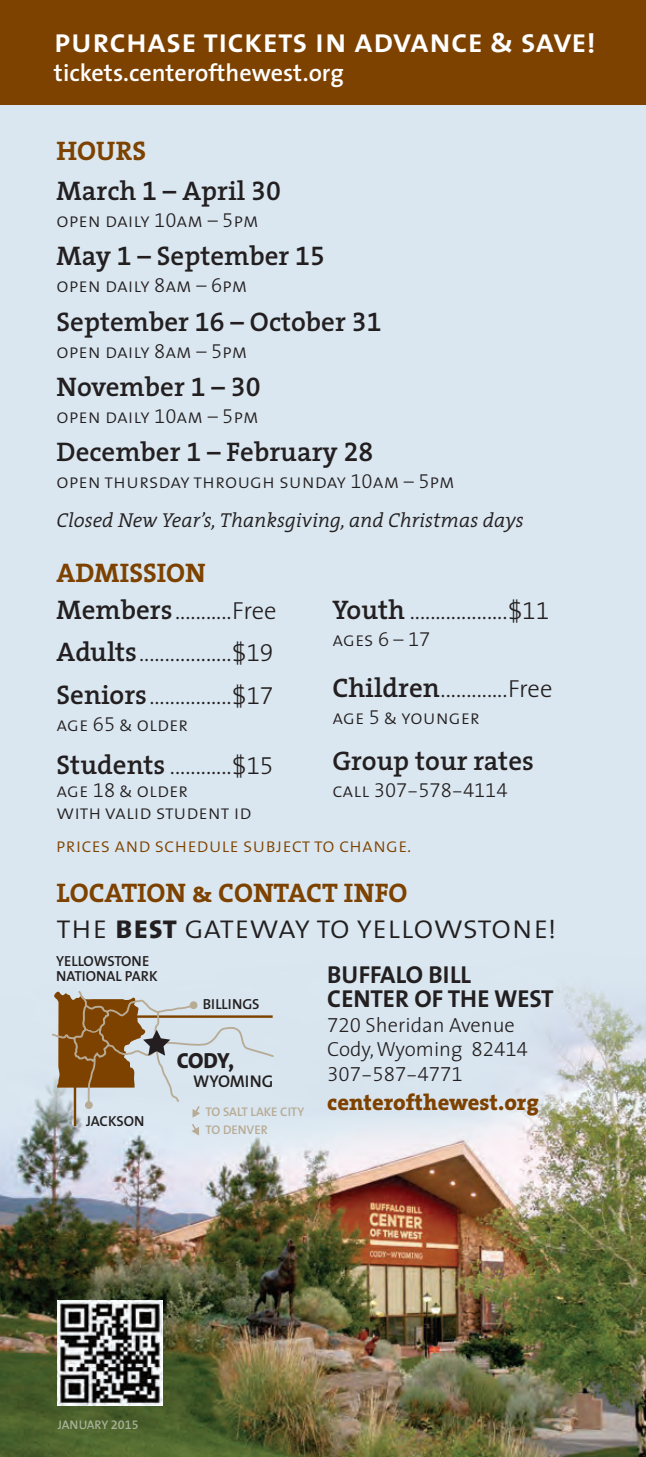
<style>
.page{position:relative;width:646px;height:1457px;background:#fff}
.page>*{position:absolute;margin:0;border:0;box-sizing:border-box;transform-origin:0 0}
.t1{font:33.75px "The Sans Semi Bold Caps";color:#fff}
.t2{font:33.52px "The Sans Light Caps";color:#231f20}
.t3{font:600 27px "The Serif";color:#231f20}
.t4{font:27px "The Serif Bold Caps";color:#7e4200}
.t5{font:300 24.75px "The Sans";letter-spacing:-.015em;color:#231f20}
.t6{font:700 24.53px "The Sans";color:#231f20}
.t7{font:600 24.3px "The Sans";color:#fff}
.t8{font:800 22.5px "The Serif";color:#7e4200}
.t9{font:800 21.82px "The Sans";color:#231f20}
.t10{font:300 20.47px/24.5px "The Sans";color:#231f20}
.t11{font:20.25px/22.5px "The Sans Light Caps";color:#231f20}
.t12{font:italic 300 20.25px "The Serif";color:#231f20}
.t13{font:20.25px "The Sans Light Caps";color:#7e4200}
.t14{font:20.25px "The Sans Light Expert";color:#231f20}
.t15{font:600 17.1px "The Sans";color:#231f20}
.t16{font:600 14.62px/14.6px "The Sans";color:#231f20}
.t17{font:600 12.6px "The Sans";color:#b8ab95}
.t18{font:600 12.6px "The Sans";letter-spacing:-.01em;color:#fff}
.s1{font-family:"The Serif Semi Bold Expert";font-weight:400}
.s2{font-family:"The Sans Light Expert"}
.s3{font-family:"The Serif";font-weight:600;font-size:27px}
.s4{font-family:"The Sans Light Expert";font-weight:400}
.s5{font-family:"The Sans Light Caps"}
.s6{font-family:"The Sans Bold Caps"}
.s7{font-family:"The Sans Semi Bold Expert";font-weight:400}
</style>
<div class="page">
<div style="left:0;top:0;width:646px;height:1456px;background:#dae7f0"></div>
<img style="left:0;top:987px;width:646px;height:469px">
<svg style="left:50px;top:988px;width:225px;height:148px"></svg>
<div style="left:0;top:0;width:646px;height:105px;background:#7e4200"></div>
<img style="left:57px;top:1299px;width:106px;height:106px">
<p class="t1" style="left:54px;top:12px;width:543px">purchase tickets in advance &amp; save!</p>
<p class="t7" style="left:54px;top:52px;width:291px">tickets.centerofthewest.org</p>
<p class="t4" style="left:57px;top:129px;width:91px">HOURS</p>
<p class="t3" style="left:57px;top:168px;width:226px">March <span class="s1">1</span> – April <span class="s1">30</span></p>
<p class="t11" style="left:57px;top:208px;width:204px">open daily <span class="s2">10</span>am – <span class="s2">5</span>pm</p>
<p class="t3" style="left:57px;top:234px;width:270px">May <span class="s1">1</span> – September <span class="s1">15</span></p>
<p class="t11" style="left:57px;top:274px;width:192px">open daily <span class="s2">8</span>am – <span class="s2">6</span>pm</p>
<p class="t3" style="left:57px;top:299px;width:326px">September <span class="s1">16</span> – October <span class="s1">31</span></p>
<p class="t11" style="left:57px;top:339px;width:192px">open daily <span class="s2">8</span>am – <span class="s2">5</span>pm</p>
<p class="t3" style="left:57px;top:364px;width:205px">November <span class="s1">1</span> – <span class="s1">30</span></p>
<p class="t11" style="left:57px;top:404px;width:204px">open daily <span class="s2">10</span>am – <span class="s2">5</span>pm</p>
<p class="t3" style="left:57px;top:429px;width:318px">December <span class="s1">1</span> – February <span class="s1">28</span></p>
<p class="t11" style="left:57px;top:469px;width:400px">open thursday through sunday <span class="s2">10</span>am – <span class="s2">5</span>pm</p>
<p class="t12" style="left:57px;top:503px;width:468px">Closed New Year’s, Thanksgiving, and Christmas days</p>
<p class="t4" style="left:57px;top:549px;width:151px">ADMISSION</p>
<p class="t5" style="left:57px;top:589px;width:221px"><span class="s3">Members</span>...........Free</p>
<p class="t5" style="left:57px;top:632px;width:218px"><span class="s3">Adults</span>..................<span class="s4">$19</span></p>
<p class="t5" style="left:57px;top:675px;width:218px"><span class="s3">Seniors</span>................<span class="s4">$17</span></p>
<p class="t11" style="left:57px;top:712px;width:133px">age <span class="s2">65</span> &amp; older</p>
<p class="t5" style="left:57px;top:745px;width:218px"><span class="s3">Students</span> ............<span class="s4">$15</span></p>
<p class="t11" style="left:57px;top:777px;width:196px">age <span class="s2">18</span> &amp; older<br>with valid student id</p>
<p class="t5" style="left:332px;top:589px;width:218px"><span class="s3">Youth</span> ...................<span class="s4">$11</span></p>
<p class="t11" style="left:332px;top:627px;width:99px">ages <span class="s2">6</span> – <span class="s2">17</span></p>
<p class="t5" style="left:332px;top:668px;width:221px"><span class="s3">Children</span>.............Free</p>
<p class="t11" style="left:332px;top:705px;width:149px">age <span class="s2">5</span> &amp; younger</p>
<p class="t3" style="left:332px;top:737px;width:203px">Group tour rates</p>
<p class="t14" style="left:332px;top:772px;width:177px"><span class="s5">call</span> 307-578-4114</p>
<p class="t13" style="left:56px;top:828px;width:357px">prices and schedule subject to change.</p>
<p class="t4" style="left:57px;top:870px;width:352px">LOCATION &amp; CONTACT INFO</p>
<p class="t2" style="left:57px;top:898px;width:501px">the <span class="s6">best</span> gateway to yellowstone!</p>
<p class="t16" style="left:56px;top:953px;width:103px">YELLOWSTONE<br>NATIONAL PARK</p>
<p class="t16" style="left:86px;top:1113px;width:60px">JACKSON</p>
<p class="t16" style="left:203px;top:996px;width:58px">BILLINGS</p>
<p class="t9" style="left:177px;top:1042px;width:59px">CODY,</p>
<p class="t15" style="left:193px;top:1066px;width:82px">WYOMING</p>
<p class="t17" style="left:205px;top:1118px;width:64px">TO DENVER</p>
<p class="t17" style="left:205px;top:1100px;width:100px">TO SALT LAKE CITY</p>
<p class="t6" style="left:327px;top:953px;width:145px">BUFFALO BILL</p>
<p class="t6" style="left:327px;top:978px;width:228px">CENTER OF THE WEST</p>
<p class="t10" style="left:327px;top:1011px;width:202px"><span class="s4">720</span> Sheridan Avenue<br>Cody, Wyoming <span class="s4">82414<br>307-587-4771</span></p>
<p class="t8" style="left:327px;top:1082px;width:213px">centerofthewest.org</p>
<p class="t18" style="left:58px;top:1413px;width:82px">JANUARY <span class="s7">2015</span></p>
</div>
